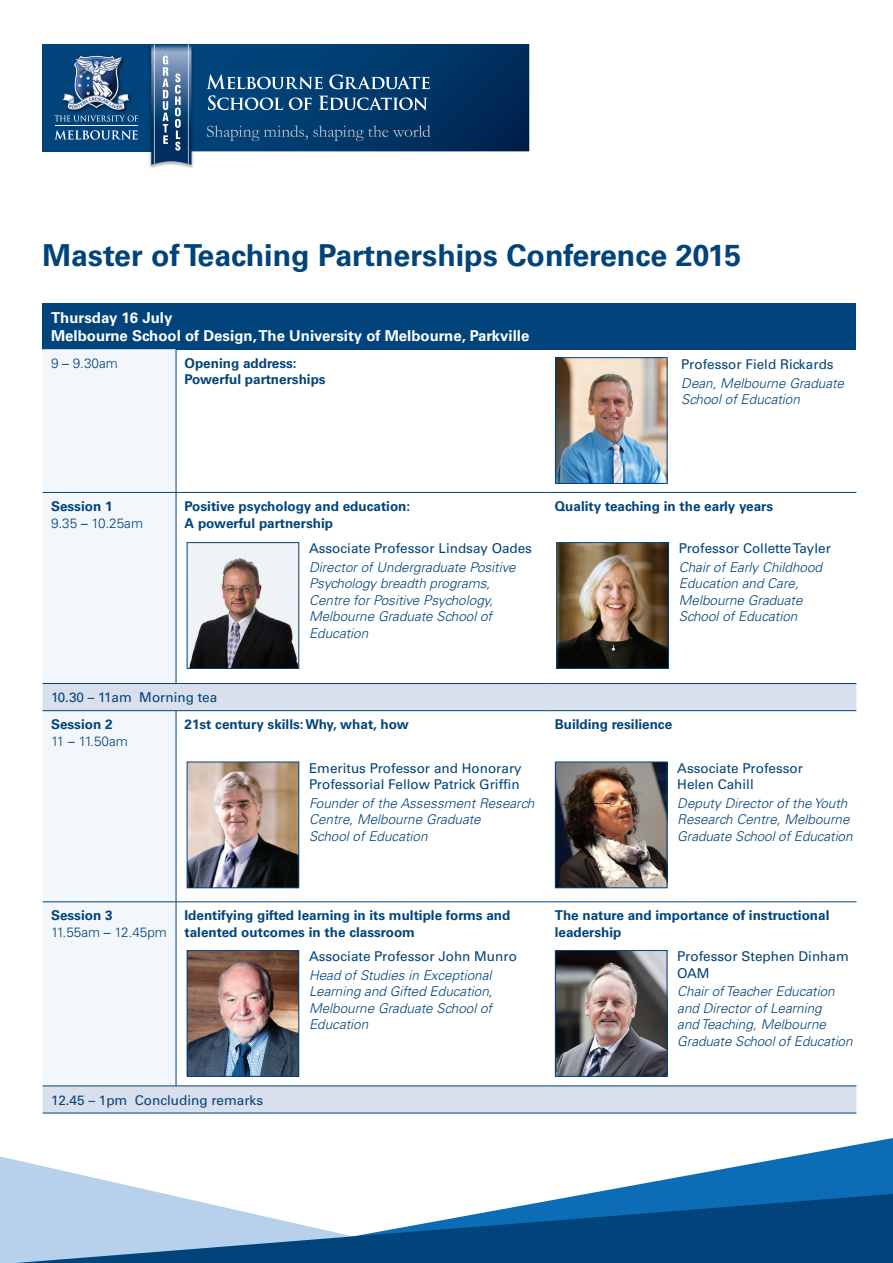
<style>
.page{position:relative;width:893px;height:1263px;background:#fff}
.page>*{position:absolute;margin:0;border:0;box-sizing:border-box;transform-origin:0 0}
.t1{font:700 30.3px "Univers";color:#00447b}
.t2{font:700 15px "Univers";color:#fff}
.t3{font:italic 300 13.5px/16.5px "Univers";color:#00447b}
.t4{font:700 13.5px/16.5px "Univers";color:#00447b}
.t5{font:13.5px/16.5px "Univers";color:#00447b}
.t6{font:300 13.5px "Univers";color:#00447b}
.s1{font-weight:400}
</style>
<div class="page">
<div style="left:43px;top:44px;width:110px;height:107px;background:#00447b"></div>
<svg style="left:54px;top:115px;width:84px;height:7px"></svg>
<hr style="left:55px;top:126px;width:83px;height:1px;background:#fff">
<svg style="left:54px;top:130px;width:84px;height:10px"></svg>
<img style="left:62px;top:55px;width:70px;height:58px">
<img style="left:74px;top:56px;width:7px;height:40px">
<img style="left:148px;top:46px;width:46px;height:122px">
<svg style="left:151px;top:44px;width:378px;height:121px;background:#2e5b84"></svg>
<svg style="left:0;top:1156px;width:165px;height:107px;fill:#b7d0ec"></svg>
<svg style="left:586px;top:1138px;width:307px;height:56px"></svg>
<svg style="left:16px;top:1194px;width:877px;height:69px;background:#5386b0"></svg>
<div style="left:43px;top:303px;width:813px;height:46px;background:#00447b"></div>
<div style="left:43px;top:349px;width:133px;height:334px;background:#f3f7fb"></div>
<svg style="left:43px;top:684px;width:813px;height:429px"></svg>
<hr style="left:176px;top:349px;width:1px;height:143px;background:#00447b">
<hr style="left:43px;top:492px;width:133px;height:1px;background:#00447b">
<hr style="left:176px;top:492px;width:370px;height:1px;background:#00447b">
<hr style="left:176px;top:493px;width:1px;height:190px;background:#00447b">
<hr style="left:546px;top:492px;width:310px;height:1px;background:#00447b">
<hr style="left:43px;top:683px;width:133px;height:1px;background:#00447b">
<hr style="left:43px;top:1086px;width:133px;height:1px;background:#00447b">
<hr style="left:176px;top:683px;width:370px;height:1px;background:#00447b">
<hr style="left:176px;top:1086px;width:370px;height:1px;background:#00447b">
<hr style="left:546px;top:683px;width:310px;height:1px;background:#00447b">
<hr style="left:546px;top:1086px;width:310px;height:1px;background:#00447b">
<hr style="left:43px;top:710px;width:133px;height:1px;background:#00447b">
<hr style="left:43px;top:1113px;width:133px;height:1px;background:#00447b">
<hr style="left:176px;top:1113px;width:370px;height:1px;background:#00447b">
<hr style="left:546px;top:1113px;width:310px;height:1px;background:#00447b">
<hr style="left:176px;top:710px;width:370px;height:1px;background:#00447b">
<hr style="left:176px;top:711px;width:1px;height:191px;background:#00447b">
<hr style="left:546px;top:710px;width:310px;height:1px;background:#00447b">
<hr style="left:43px;top:901px;width:133px;height:1px;background:#00447b">
<hr style="left:176px;top:901px;width:370px;height:1px;background:#00447b">
<hr style="left:176px;top:902px;width:1px;height:184px;background:#00447b">
<hr style="left:546px;top:901px;width:310px;height:1px;background:#00447b">
<img style="left:557px;top:359px;width:108px;height:123px">
<div style="left:555px;top:357px;width:112px;height:127px;border:1px solid #00447b"></div>
<img style="left:189px;top:544px;width:108px;height:123px">
<div style="left:187px;top:542px;width:112px;height:127px;border:1px solid #00447b"></div>
<img style="left:189px;top:764px;width:108px;height:122px">
<div style="left:187px;top:762px;width:112px;height:126px;border:1px solid #00447b"></div>
<img style="left:189px;top:952px;width:108px;height:122px">
<div style="left:187px;top:950px;width:112px;height:126px;border:1px solid #00447b"></div>
<img style="left:557px;top:764px;width:108px;height:122px">
<div style="left:555px;top:762px;width:112px;height:126px;border:1px solid #00447b"></div>
<img style="left:557px;top:952px;width:108px;height:122px">
<div style="left:555px;top:950px;width:112px;height:126px;border:1px solid #00447b"></div>
<img style="left:559px;top:544px;width:108px;height:123px">
<div style="left:557px;top:542px;width:112px;height:127px;border:1px solid #00447b"></div>
<p class="t1" style="left:43px;top:237px;width:700px">Master of Teaching Partnerships Conference 2015</p>
<p class="t2" style="left:51px;top:309px;width:123px">Thursday 16 July</p>
<p class="t2" style="left:51px;top:327px;width:480px">Melbourne School of Design, The University of Melbourne, Parkville</p>
<p class="t6" style="left:51px;top:355px;width:68px">9 <span class="s1">–</span> 9.30am</p>
<p class="t4" style="left:185px;top:355px;width:114px">Opening address:</p>
<p class="t4" style="left:185px;top:371px;width:143px">Powerful partnerships</p>
<p class="t5" style="left:681px;top:356px;width:154px">Professor Field Rickards</p>
<p class="t3" style="left:681px;top:375px;width:164px">Dean, Melbourne Graduate<br>School of Education</p>
<p class="t4" style="left:51px;top:498px;width:63px">Session 1</p>
<p class="t6" style="left:51px;top:515px;width:94px">9.35 <span class="s1">–</span> 10.25am</p>
<p class="t4" style="left:185px;top:498px;width:227px">Positive psychology and education:</p>
<p class="t4" style="left:185px;top:515px;width:150px">A powerful partnership</p>
<p class="t5" style="left:309px;top:540px;width:225px">Associate Professor Lindsay Oades</p>
<p class="t3" style="left:309px;top:559px;width:208px">Director of Undergraduate Positive<br>Psychology breadth programs,<br>Centre for Positive Psychology,<br>Melbourne Graduate School of<br>Education</p>
<p class="t4" style="left:555px;top:498px;width:220px">Quality teaching in the early years</p>
<p class="t5" style="left:679px;top:540px;width:154px">Professor Collette Tayler</p>
<p class="t3" style="left:679px;top:559px;width:145px">Chair of Early Childhood<br>Education and Care,<br>Melbourne Graduate<br>School of Education</p>
<p class="t5" style="left:51px;top:689px;width:168px">10.30 – 11am Morning tea</p>
<p class="t4" style="left:51px;top:716px;width:63px">Session 2</p>
<p class="t6" style="left:51px;top:733px;width:78px">11 <span class="s1">–</span> 11.50am</p>
<p class="t4" style="left:185px;top:716px;width:226px">21st century skills: Why, what, how</p>
<p class="t4" style="left:555px;top:716px;width:119px">Building resilience</p>
<p class="t5" style="left:309px;top:759px;width:214px">Emeritus Professor and Honorary<br>Professorial Fellow Patrick Griffin</p>
<p class="t3" style="left:309px;top:795px;width:227px">Founder of the Assessment Research<br>Centre, Melbourne Graduate<br>School of Education</p>
<p class="t5" style="left:677px;top:759px;width:127px">Associate Professor<br>Helen Cahill</p>
<p class="t3" style="left:677px;top:795px;width:177px">Deputy Director of the Youth<br>Research Centre, Melbourne<br>Graduate School of Education</p>
<p class="t4" style="left:51px;top:907px;width:63px">Session 3</p>
<p class="t6" style="left:51px;top:924px;width:117px">11.55am <span class="s1">–</span> 12.45pm</p>
<p class="t4" style="left:185px;top:907px;width:327px">Identifying gifted learning in its multiple forms and talented outcomes in the classroom</p>
<p class="t4" style="left:555px;top:907px;width:276px">The nature and importance of instructional leadership</p>
<p class="t5" style="left:309px;top:948px;width:209px">Associate Professor John Munro</p>
<p class="t3" style="left:309px;top:967px;width:185px;text-align:justify">Head of Studies in Exceptional Learning and Gifted Education, Melbourne Graduate School of Education</p>
<p class="t5" style="left:677px;top:948px;width:173px">Professor Stephen Dinham<br>OAM</p>
<p class="t3" style="left:677px;top:983px;width:177px">Chair of Teacher Education and Director of Learning<br>and Teaching, Melbourne<br>Graduate School of Education</p>
<p class="t5" style="left:51px;top:1091px;width:214px">12.45 – 1pm Concluding remarks</p>
</div>
